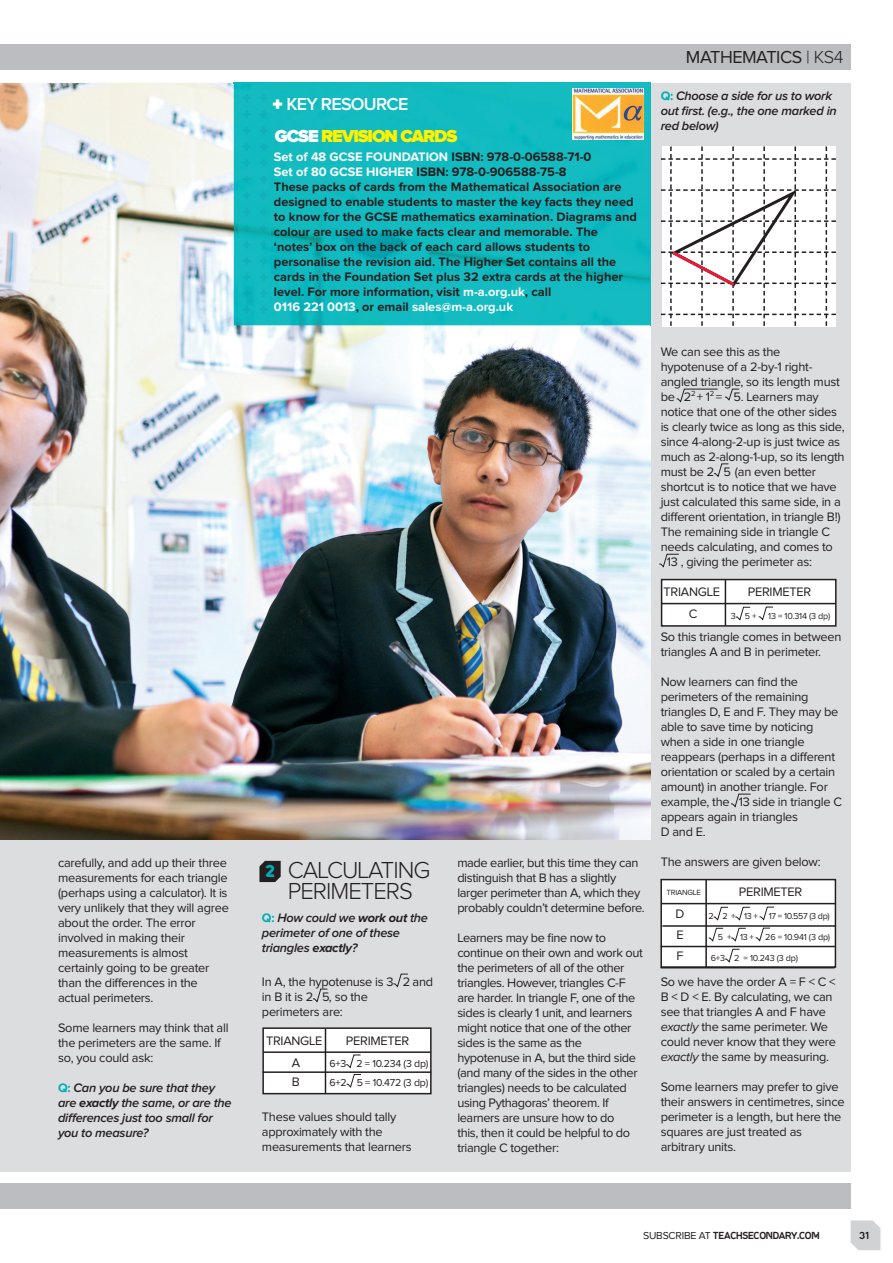
<style>
.page{position:relative;width:893px;height:1263px;background:#fff}
.page>*{position:absolute;margin:0;border:0;box-sizing:border-box;transform-origin:0 0}
.t1{font:300 24px/21px "Proxima Nova";letter-spacing:-.04em;color:#231f20;text-align:center}
.t2{font:900 18px "Proxima Nova";letter-spacing:-.065em;color:#fff101}
.t3{font:18px "Proxima Nova";letter-spacing:-.025em;color:#231f20}
.t4{font:600 18px "Proxima Nova";letter-spacing:-.04em;color:#fff}
.t5{font:12.75px/15px "Proxima Nova";letter-spacing:-.02em;color:#231f20}
.t6{font:700 12.75px/15px "Proxima Nova";color:#231f20}
.t7{font:italic 600 12.75px/15px "Proxima Nova";letter-spacing:-.02em;color:#231f20}
.t8{font:10.5px/19.5px "Proxima Nova";letter-spacing:-.02em;color:#231f20}
.t9{font:9px "Proxima Nova";letter-spacing:-.02em;color:#231f20}
.t10{font:700 9px "Progress";letter-spacing:-.035em;color:#231f20}
.t11{font:9px "Proxima Nova";letter-spacing:-.04em;color:#231f20}
.t12{font:7.8px "Proxima Nova";letter-spacing:-.02em;color:#231f20}
.s1{font-weight:700;font-style:normal;color:#00afb5}
.s2{font-weight:700}
.s3{font-family:"Progress";font-weight:900}
.s4{color:#fff}
.s5{font-family:"Progress";font-weight:900;font-size:15px;color:#00afb5}
.s6{font-weight:300}
.s7{font-style:italic}
.s8{font-family:"Proxima Nova";font-weight:400;font-size:10.5px}
</style>
<div class="page">
<div style="left:0;top:83px;width:850px;height:1088px;background:#dcdddf"></div>
<img style="left:0;top:83px;width:650px;height:757px">
<svg style="left:850px;top:1220px;width:30px;height:30px"></svg>
<div style="left:0;top:1183px;width:850px;height:26px;background:#bcbdc0"></div>
<div style="left:0;top:44px;width:850px;height:25px;background:#bcbdc0"></div>
<svg style="left:259px;top:861px;width:22px;height:21px"></svg>
<svg style="left:392px;top:973px;width:16px;height:15px"></svg>
<svg style="left:312px;top:988px;width:16px;height:15px"></svg>
<img style="left:234px;top:83px;width:417px;height:242px">
<img style="left:238px;top:91px;width:32px;height:230px">
<div style="left:263px;top:1028px;width:168px;height:66px;background:#fff"></div>
<div style="left:262px;top:1027px;width:169px;height:67px;border:2px solid #231f20"></div>
<hr style="left:325px;top:1028px;width:1px;height:66px;background:#231f20">
<hr style="left:263px;top:1051px;width:168px;height:2px;background:#231f20">
<hr style="left:262px;top:1071px;width:169px;height:2px;background:#231f20">
<svg style="left:345px;top:1054px;width:16px;height:34px"></svg>
<svg style="left:724px;top:388px;width:16px;height:13px"></svg>
<svg style="left:713px;top:463px;width:16px;height:15px"></svg>
<svg style="left:661px;top:146px;width:174px;height:180px"></svg>
<div style="left:661px;top:579px;width:174px;height:47px;background:#fff"></div>
<div style="left:660px;top:579px;width:176px;height:48px;border:2px solid #231f20"></div>
<hr style="left:724px;top:580px;width:2px;height:46px;background:#231f20">
<hr style="left:662px;top:603px;width:173px;height:1px;background:#231f20">
<svg style="left:735px;top:606px;width:16px;height:15px"></svg>
<svg style="left:758px;top:606px;width:15px;height:15px"></svg>
<svg style="left:659px;top:878px;width:177px;height:90px"></svg>
<hr style="left:705px;top:879px;width:2px;height:88px;background:#231f20">
<hr style="left:662px;top:925px;width:173px;height:2px;background:#231f20">
<hr style="left:660px;top:946px;width:174px;height:1px;background:#231f20">
<hr style="left:660px;top:967px;width:174px;height:1px;background:#231f20">
<svg style="left:675px;top:388px;width:43px;height:15px"></svg>
<svg style="left:730px;top:793px;width:21px;height:15px"></svg>
<svg style="left:658px;top:553px;width:21px;height:15px"></svg>
<img style="left:572px;top:88px;width:71px;height:52px">
<p class="t5" style="left:58px;top:857px;width:172px">carefully, and add up their three measurements for each triangle (perhaps using a calculator). It is very unlikely that they will agree about the order. The error involved in making their measurements is almost certainly going to be greater than the differences in the actual perimeters.</p>
<p class="t5" style="left:58px;top:1022px;width:172px">Some learners may think that all the perimeters are the same. If so, you could ask:</p>
<p class="t7" style="left:58px;top:1082px;width:175px"><span class="s1">Q:</span> Can you be sure that they are <span class="s2">exactly</span> the same, or are the differences just too small for you to measure?</p>
<h2 class="t4" style="left:272px;top:98px;width:138px"><span class="s3">+</span> KEY RESOURCE</h2>
<h2 class="t2" style="left:275px;top:130px;width:184px"><span class="s4">GCSE</span> REVISION CARDS</h2>
<p class="t6" style="left:274px;top:150px;width:364px"><span class="s4">Set of 48 GCSE FOUNDATION</span> ISBN: 978-0-06588-71-0<br><span class="s4">Set of 80 GCSE HIGHER</span> ISBN: 978-0-906588-75-8<br>These packs of cards from the Mathematical Association are designed to enable students to master the key facts they need to know for the GCSE mathematics examination. Diagrams and colour are used to make facts clear and memorable. The ‘notes’ box on the back of each card allows students to personalise the revision aid. The Higher Set contains all the cards in the Foundation Set plus 32 extra cards at the higher level. For more information, visit <span class="s4">m-a.org.uk</span>, call<br><span class="s4">0116 221 0013</span>, or email <span class="s4">sales@m-a.org.uk</span></p>
<h1 class="t1" style="left:265px;top:860px;width:167px"><span class="s5">2</span> CALCULATING<br>PERIMETERS</h1>
<p class="t7" style="left:262px;top:911px;width:167px"><span class="s1">Q:</span> How could we <span class="s2">work out</span> the perimeter of one of these triangles <span class="s2">exactly</span>?</p>
<p class="t5" style="left:262px;top:975px;width:173px">In A, the hypotenuse is 3 2 and in B it is 2 5, so the<br>perimeters are:</p>
<p class="t5" style="left:266px;top:1034px;width:58px">TRIANGLE</p>
<p class="t5" style="left:346px;top:1034px;width:65px">PERIMETER</p>
<p class="t5" style="left:292px;top:1054px;width:10px;line-height:19.5px">A<br>B</p>
<p class="t8" style="left:329px;top:1055px;width:100px">6+3 2 = 10.234 (3 dp)<br>6+2 5 = 10.472 (3 dp)</p>
<p class="t5" style="left:262px;top:1110px;width:151px">These values should tally approximately with the measurements that learners</p>
<p class="t5" style="left:457px;top:856px;width:189px">made earlier, but this time they can distinguish that B has a slightly larger perimeter than A, which they probably couldn’t determine before.</p>
<p class="t5" style="left:457px;top:931px;width:187px">Learners may be fine now to continue on their own and work out the perimeters of all of the other triangles. However, triangles C-F are harder. In triangle F, one of the sides is clearly 1 unit, and learners might notice that one of the other sides is the same as the hypotenuse in A, but the third side (and many of the sides in the other triangles) needs to be calculated using Pythagoras’ theorem. If learners are unsure how to do<br>this, then it could be helpful to do triangle C together:</p>
<h2 class="t3" style="left:686px;top:51px;width:159px">MATHEMATICS <span class="s6">| KS4</span></h2>
<p class="t7" style="left:660px;top:90px;width:177px"><span class="s1">Q:</span> Choose a side for us to work out first. (e.g., the one marked in red below)</p>
<p class="t5" style="left:660px;top:345px;width:121px">We can see this as the</p>
<p class="t5" style="left:660px;top:360px;width:153px">hypotenuse of a 2-by-1 right-</p>
<p class="t5" style="left:660px;top:375px;width:181px">angled triangle, so its length must</p>
<p class="t5" style="left:660px;top:390px;width:159px">be 2<sup>2</sup> + 1<sup>2</sup> = 5. Learners may</p>
<p class="t5" style="left:660px;top:405px;width:178px">notice that one of the other sides</p>
<p class="t5" style="left:660px;top:420px;width:185px">is clearly twice as long as this side,</p>
<p class="t5" style="left:660px;top:435px;width:181px">since 4-along-2-up is just twice as</p>
<p class="t5" style="left:660px;top:450px;width:185px">much as 2-along-1-up, so its length</p>
<p class="t5" style="left:660px;top:465px;width:157px">must be 2 5 (an even better</p>
<p class="t5" style="left:660px;top:480px;width:178px">shortcut is to notice that we have</p>
<p class="t5" style="left:660px;top:495px;width:182px">just calculated this same side, in a</p>
<p class="t5" style="left:660px;top:510px;width:181px">different orientation, in triangle B!)</p>
<p class="t5" style="left:660px;top:525px;width:171px">The remaining side in triangle C</p>
<p class="t5" style="left:660px;top:540px;width:174px">needs calculating, and comes to</p>
<p class="t5" style="left:666px;top:555px;width:147px">13 , giving the perimeter as:</p>
<p class="t5" style="left:663px;top:586px;width:58px">TRIANGLE</p>
<p class="t5" style="left:747px;top:585px;width:65px">PERIMETER</p>
<p class="t5" style="left:688px;top:608px;width:10px">C</p>
<p class="t9" style="left:731px;top:613px;width:27px">3 5 +</p>
<p class="t9" style="left:768px;top:613px;width:64px">13 = 10.314 (3 dp)</p>
<p class="t5" style="left:660px;top:630px;width:182px">So this triangle comes in between triangles A and B in perimeter.</p>
<p class="t5" style="left:660px;top:675px;width:183px">Now learners can find the perimeters of the remaining triangles D, E and F. They may be able to save time by noticing when a side in one triangle reappears (perhaps in a different orientation or scaled by a certain amount) in another triangle. For example, the 13 side in triangle C appears again in triangles<br>D and E.</p>
<p class="t5" style="left:660px;top:855px;width:161px">The answers are given below:</p>
<p class="t12" style="left:666px;top:889px;width:36px">TRIANGLE</p>
<p class="t5" style="left:739px;top:886px;width:65px">PERIMETER</p>
<p class="t5" style="left:675px;top:905px;width:10px;line-height:21px;text-align:justify">D E F</p>
<p class="t11" style="left:708px;top:913px;width:123px">2 2 + 13 + 17 = 10.557 (3 dp)</p>
<p class="t9" style="left:717px;top:934px;width:38px">5 + 13 +</p>
<p class="t9" style="left:765px;top:934px;width:66px">26 = 10.941 (3 dp)</p>
<p class="t9" style="left:710px;top:955px;width:89px">6+3 2 = 10.243 (3 dp)</p>
<p class="t5" style="left:660px;top:975px;width:177px">So we have the order A = F &lt; C &lt;<br>B &lt; D &lt; E. By calculating, we can see that triangles A and F have <span class="s7">exactly</span> the same perimeter. We could never know that they were <span class="s7">exactly</span> the same by measuring.</p>
<p class="t5" style="left:660px;top:1080px;width:185px">Some learners may prefer to give their answers in centimetres, since perimeter is a length, but here the squares are just treated as arbitrary units.</p>
<p class="t10" style="left:643px;top:1231px;width:178px"><span class="s8">SUBSCRIBE AT</span> TEACHSECONDARY.COM</p>
<p class="t10" style="left:859px;top:1231px;width:11px">31</p>
</div>
